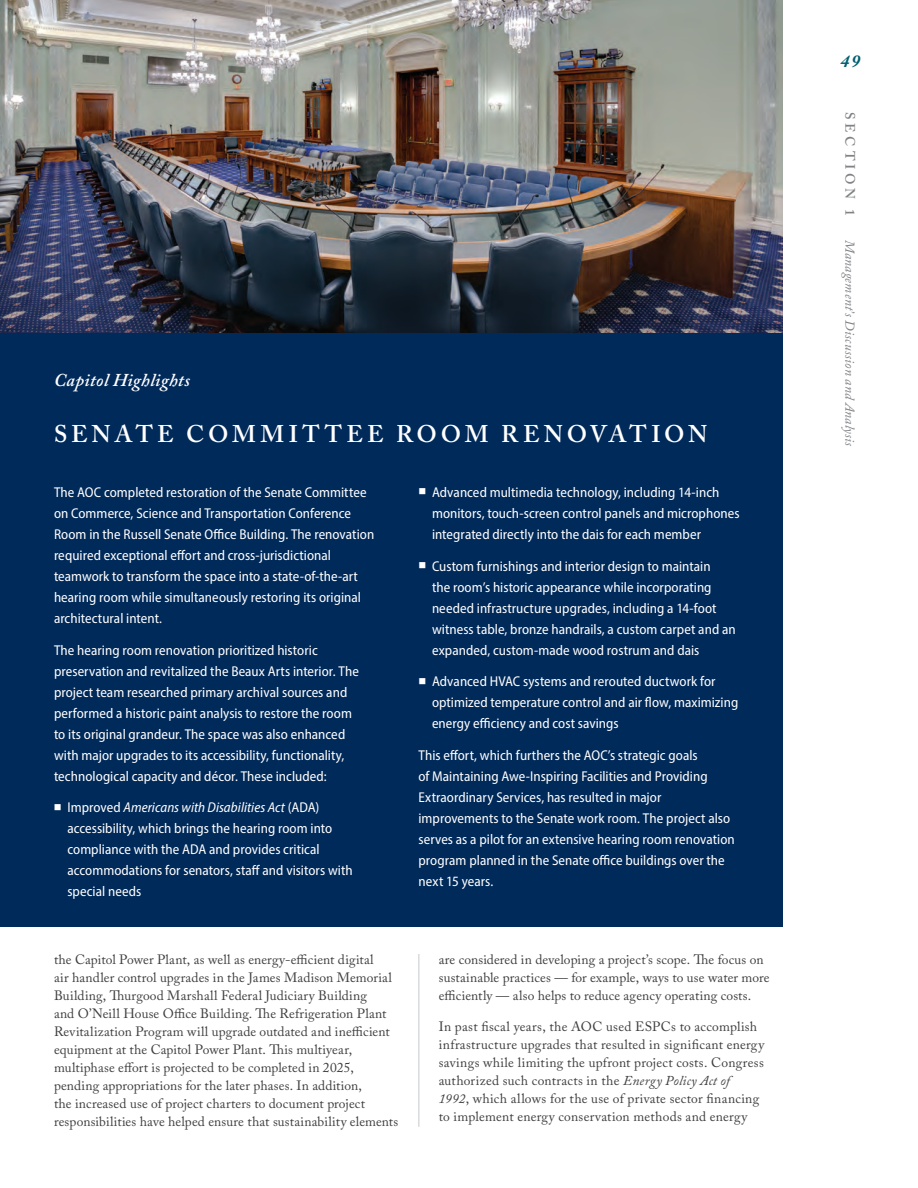
<style>
.page{position:relative;width:918px;height:1188px;background:#fff}
.page>*{position:absolute;margin:0;border:0;box-sizing:border-box;transform-origin:0 0}
.t1{font:600 24px "Adobe Caslon Pro";letter-spacing:.16em;color:#fff}
.t2{font:italic 600 18px "Adobe Caslon Pro";letter-spacing:.02em;color:#fff}
.t3{font:italic 700 18px "Adobe Caslon Pro";color:#006071}
.t4{font:14.25px/21px "Myriad Variable Concept";color:#fff}
.t5{font:13.5px/18px "Adobe Caslon Pro";letter-spacing:.01em;color:#3e3e3f}
.t6{font:italic 13.5px "Adobe Caslon Pro";letter-spacing:.015em;color:#808285}
.t7{font:600 13.5px "Adobe Caslon Pro";letter-spacing:.275em;color:#808285}
.s1{font-style:italic}
</style>
<div class="page">
<div style="left:0;top:0;width:783px;height:926px;background:#002a5a"></div>
<img style="left:0;top:0;width:783px;height:332px">
<hr style="left:418px;top:954px;width:1px;height:173px;background:#c7c8ca">
<h3 class="t2" style="left:54px;top:369px;width:137px">Capitol Highlights</h3>
<h3 class="t1" style="left:54px;top:420px;width:655px">SENATE COMMITTEE ROOM RENOVATION</h3>
<p class="t4" style="left:54px;top:482px;width:322px">The AOC completed restoration of the Senate Committee on Commerce, Science and Transportation Conference Room in the Russell Senate Office Building. The renovation required exceptional effort and cross-jurisdictional teamwork to transform the space into a state-of-the-art hearing room while simultaneously restoring its original architectural intent.</p>
<p class="t4" style="left:54px;top:639px;width:306px">The hearing room renovation prioritized historic preservation and revitalized the Beaux Arts interior. The project team researched primary archival sources and performed a historic paint analysis to restore the room to its original grandeur. The space was also enhanced with major upgrades to its accessibility, functionality, technological capacity and décor. These included:</p>
<p class="t4" style="left:68px;top:797px;width:287px">Improved <span class="s1">Americans with Disabilities Act</span> (ADA) accessibility, which brings the hearing room into compliance with the ADA and provides critical accommodations for senators, staff and visitors with special needs</p>
<p class="t4" style="left:432px;top:482px;width:309px">Advanced multimedia technology, including 14-inch monitors, touch-screen control panels and microphones integrated directly into the dais for each member</p>
<p class="t4" style="left:432px;top:555px;width:305px">Custom furnishings and interior design to maintain<br>the room’s historic appearance while incorporating needed infrastructure upgrades, including a 14-foot witness table, bronze handrails, a custom carpet and an expanded, custom-made wood rostrum and dais</p>
<p class="t4" style="left:432px;top:671px;width:308px">Advanced HVAC systems and rerouted ductwork for optimized temperature control and air flow, maximizing energy efficiency and cost savings</p>
<p class="t4" style="left:419px;top:745px;width:318px">This effort, which furthers the AOC’s strategic goals<br>of Maintaining Awe-Inspiring Facilities and Providing Extraordinary Services, has resulted in major improvements to the Senate work room. The project also serves as a pilot for an extensive hearing room renovation program planned in the Senate office buildings over the next 15 years.</p>
<p class="t5" style="left:54px;top:950px;width:346px">the Capitol Power Plant, as well as energy-efficient digital<br>air handler control upgrades in the James Madison Memorial Building, Thurgood Marshall Federal Judiciary Building<br>and O’Neill House Office Building. The Refrigeration Plant Revitalization Program will upgrade outdated and inefficient equipment at the Capitol Power Plant. This multiyear, multiphase effort is projected to be completed in 2025, pending appropriations for the later phases. In addition,<br>the increased use of project charters to document project responsibilities have helped ensure that sustainability elements</p>
<p class="t5" style="left:439px;top:950px;width:332px">are considered in developing a project’s scope. The focus on sustainable practices — for example, ways to use water more efficiently — also helps to reduce agency operating costs.</p>
<p class="t5" style="left:439px;top:1018px;width:327px">In past fiscal years, the AOC used ESPCs to accomplish infrastructure upgrades that resulted in significant energy savings while limiting the upfront project costs. Congress authorized such contracts in the <span class="s1">Energy Policy Act of<br>1992</span>, which allows for the use of private sector financing to implement energy conservation methods and energy</p>
<p class="t3" style="left:840px;top:50px;width:22px">49</p>
<p class="t7" style="left:858px;top:112px;width:105px;rotate:90deg">SECTION 1</p>
<p class="t6" style="left:858px;top:240px;width:208px;rotate:90deg">Management’s Discussion and Analysis</p>
</div>
